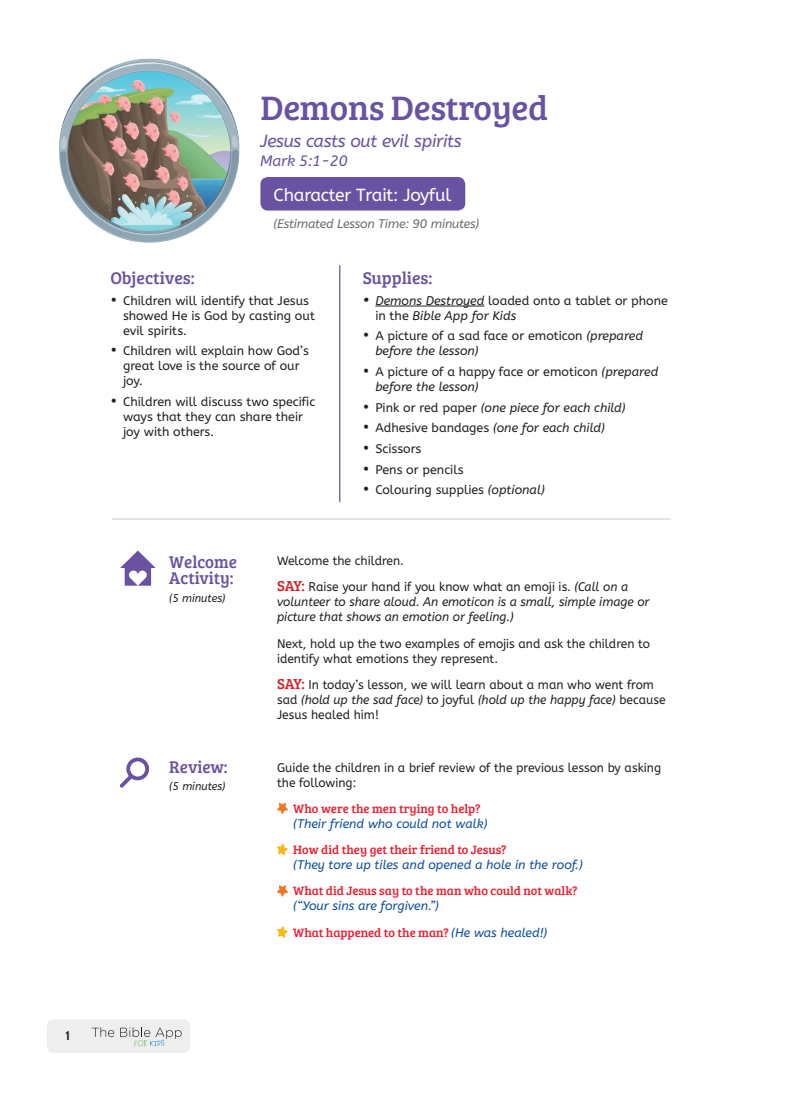
<style>
.page{position:relative;width:790px;height:1098px;background:#fff}
.page>*{position:absolute;margin:0;border:0;box-sizing:border-box;transform-origin:0 0}
.t1{font:35px "Bree Serif";letter-spacing:-.01em;color:#6952a2}
.t2{font:17.5px/16.2px "Bree Serif";color:#6952a2}
.t3{font:italic 17.5px "A Bee Zee";letter-spacing:-.015em;color:#6952a2}
.t4{font:17.5px "A Bee Zee";letter-spacing:-.015em;color:#fff}
.t5{font:italic 15px "A Bee Zee";letter-spacing:-.015em;color:#6952a2}
.t6{font:12.5px/15px "A Bee Zee";color:#231f20}
.t7{font:12.5px/15px "A Bee Zee";color:#231f20;scale:.96 1}
.t8{font:italic 12.5px/15px "A Bee Zee";color:#231f20;scale:.96 1}
.t9{font:italic 12.5px/15px "A Bee Zee";color:#231f20}
.t10{font:italic 12.5px/15px "A Bee Zee";color:#0d4da1}
.t11{font:12.5px/15px "Bree Serif";color:#ee1b2d}
.t12{font:italic 12.5px "A Bee Zee";letter-spacing:-.015em;color:#6c6d70}
.t13{font:700 12.5px "Cabin";color:#231f20}
.t14{font:italic 11.25px "A Bee Zee";color:#231f20}
.s1{font-size:15px}
.s2{font-style:normal}
.s3{font-style:italic}
.s4{font-style:normal;font-size:15px}
.s5{font-family:"Bree Serif";font-style:normal;font-size:15px;color:#d1232a}
.s6{font-family:"Bree Serif";font-size:15px;color:#d1232a}
.s7{font-family:"Bree Serif";font-style:normal;color:#ee1b2d}
.s8{font-family:"A Bee Zee";font-style:italic;color:#0d4da1}
</style>
<div class="page">
<div style="left:47px;top:1019px;width:143px;height:33px;background:#eeeeef;border-radius:8px"></div>
<svg style="left:92px;top:1027px;width:22px;height:9px"></svg>
<svg style="left:120px;top:1027px;width:61px;height:19px"></svg>
<hr style="left:375px;top:306px;width:109px;height:1px;background:#231f20">
<hr style="left:339px;top:265px;width:1px;height:237px;background:#6952a2">
<svg style="left:277px;top:802px;width:11px;height:12px"></svg>
<svg style="left:277px;top:843px;width:11px;height:12px"></svg>
<svg style="left:277px;top:885px;width:11px;height:11px"></svg>
<svg style="left:277px;top:926px;width:11px;height:12px"></svg>
<hr style="left:112px;top:518px;width:558px;height:1px;background:#d5d6d8">
<svg style="left:120px;top:550px;width:35px;height:35px"></svg>
<svg style="left:119px;top:757px;width:30px;height:30px"></svg>
<img style="left:59px;top:58px;width:203px;height:185px">
<div style="left:260px;top:177px;width:205px;height:33px;background:#6952a2;border-radius:8px"></div>
<p class="t13" style="left:65px;top:1025px;width:6px">1</p>
<p class="t1" style="left:260px;top:82px;width:289px">Demons Destroyed</p>
<p class="t3" style="left:260px;top:130px;width:202px">Jesus casts out evil spirits</p>
<p class="t4" style="left:273px;top:184px;width:179px">Character Trait: Joyful</p>
<p class="t12" style="left:273px;top:216px;width:207px">(Estimated Lesson Time: 90 minutes)</p>
<p class="t5" style="left:260px;top:152px;width:89px">Mark 5:1-20</p>
<p class="t2" style="left:110px;top:269px;width:86px">Objectives:</p>
<p class="t6" style="left:123px;top:293px;width:193px;text-indent:-12px"><span class="s1">•</span> Children will identify that Jesus showed He is God by casting out evil spirits.</p>
<p class="t6" style="left:123px;top:344px;width:187px;text-indent:-12px"><span class="s1">•</span> Children will explain how God’s great love is the source of our joy.</p>
<p class="t6" style="left:123px;top:394px;width:194px;text-indent:-12px"><span class="s1">•</span> Children will discuss two specific ways that they can share their joy with others.</p>
<p class="t2" style="left:362px;top:269px;width:71px">Supplies:</p>
<p class="t9" style="left:375px;top:293px;width:294px;text-indent:-12px"><span class="s1">•</span> Demons Destroyed <span class="s2">loaded onto a tablet or phone in the</span> Bible App for Kids</p>
<p class="t6" style="left:375px;top:329px;width:269px;text-indent:-12px"><span class="s1">•</span> A picture of a sad face or emoticon <span class="s3">(prepared before the lesson)</span></p>
<p class="t6" style="left:375px;top:364px;width:284px;text-indent:-12px"><span class="s1">•</span> A picture of a happy face or emoticon <span class="s3">(prepared before the lesson)</span></p>
<p class="t9" style="left:362px;top:400px;width:264px"><span class="s4">•</span> <span class="s2">Pink or red paper</span> (one piece for each child)</p>
<p class="t9" style="left:362px;top:420px;width:243px"><span class="s4">•</span> <span class="s2">Adhesive bandages</span> (one for each child)</p>
<p class="t6" style="left:362px;top:441px;width:60px"><span class="s1">•</span> Scissors</p>
<p class="t6" style="left:362px;top:462px;width:102px"><span class="s1">•</span> Pens or pencils</p>
<p class="t6" style="left:362px;top:482px;width:183px"><span class="s1">•</span> Colouring supplies <span class="s3">(optional)</span></p>
<p class="t2" style="left:169px;top:552px;width:69px">Welcome<br>Activity:</p>
<p class="t14" style="left:169px;top:591px;width:58px">(5 minutes)</p>
<p class="t2" style="left:169px;top:757px;width:60px">Review:</p>
<p class="t14" style="left:169px;top:779px;width:58px">(5 minutes)</p>
<p class="t7" style="left:277px;top:553px;width:133px">Welcome the children.</p>
<p class="t8" style="left:277px;top:579px;width:389px"><span class="s5">SAY:</span> <span class="s2">Raise your hand if you know what an emoji is.</span> (Call on a volunteer to share aloud. An emoticon is a small, simple image or picture that shows an emotion or feeling.)</p>
<p class="t7" style="left:277px;top:636px;width:389px">Next, hold up the two examples of emojis and ask the children to identify what emotions they represent.</p>
<p class="t7" style="left:277px;top:677px;width:406px"><span class="s6">SAY:</span> In today’s lesson, we will learn about a man who went from sad <span class="s3">(hold up the sad face)</span> to joyful <span class="s3">(hold up the happy face)</span> because<br>Jesus healed him!</p>
<p class="t7" style="left:277px;top:759px;width:401px">Guide the children in a brief review of the previous lesson by asking the following:</p>
<p class="t10" style="left:293px;top:801px;width:195px"><span class="s7">Who were the men trying to help? </span>(Their friend who could not walk)</p>
<p class="t10" style="left:293px;top:842px;width:291px"><span class="s7">How did they get their friend to Jesus?<br></span>(They tore up tiles and opened a hole in the roof.)</p>
<p class="t11" style="left:293px;top:882px;width:286px">What did Jesus say to the man who could not walk? <span class="s8">(“Your sins are forgiven.”)</span></p>
<p class="t11" style="left:293px;top:924px;width:255px">What happened to the man? <span class="s8">(He was healed!)</span></p>
</div>
